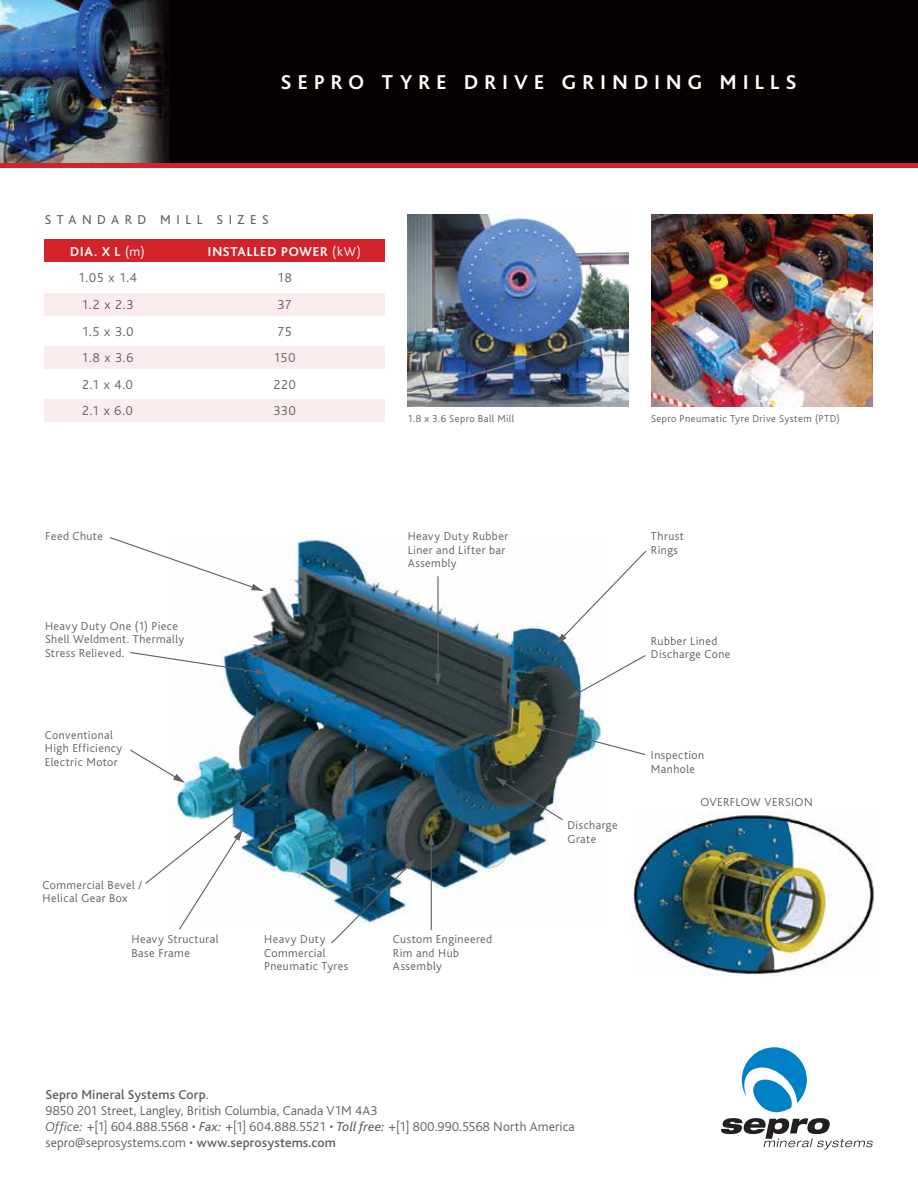
<style>
.page{position:relative;width:918px;height:1188px;background:#fff}
.page>*{position:absolute;margin:0;border:0;box-sizing:border-box;transform-origin:0 0}
.t1{font:700 21px "Bliss";letter-spacing:.305em;color:#fff}
.t2{font:300 13.5px/16.2px "Bliss";letter-spacing:.01em;color:#5f6062}
.t3{font:700 13.5px "Bliss";letter-spacing:.06em;color:#fff}
.t4{font:13.5px "Bliss";letter-spacing:.41em;color:#5f6062}
.t5{font:300 12px/13.5px "Bliss";letter-spacing:.04em;color:#5f6062}
.t6{font:300 10.5px "Bliss";letter-spacing:.04em;color:#5f6062}
.s1{font-weight:300}
.s2{font-weight:500}
.s3{font-style:italic}
.s4{font-weight:400;font-style:italic}
</style>
<div class="page">
<img style="left:221px;top:535px;width:380px;height:391px">
<img style="left:0;top:0;width:918px;height:164px">
<hr style="left:0;top:164px;width:918px;height:4px;background:#d2232a">
<img style="left:632px;top:811px;width:242px;height:165px">
<div style="left:44px;top:239px;width:341px;height:23px;background:#d2232a"></div>
<div style="left:44px;top:293px;width:341px;height:22px;background:#fbedee"></div>
<div style="left:44px;top:346px;width:341px;height:23px;background:#fbedee"></div>
<div style="left:44px;top:399px;width:341px;height:23px;background:#fbedee"></div>
<svg style="left:742px;top:1047px;width:65px;height:65px"></svg>
<svg style="left:721px;top:1118px;width:152px;height:31px"></svg>
<img style="left:408px;top:215px;width:221px;height:191px">
<img style="left:651px;top:215px;width:221px;height:191px">
<svg style="left:109px;top:536px;width:155px;height:55px"></svg>
<svg style="left:130px;top:651px;width:138px;height:24px"></svg>
<img style="left:130px;top:748px;width:142px;height:182px">
<hr style="left:437px;top:576px;width:2px;height:100px;background:#5f6062">
<svg style="left:435px;top:673px;width:6px;height:13px"></svg>
<svg style="left:556px;top:549px;width:91px;height:96px"></svg>
<svg style="left:568px;top:654px;width:78px;height:45px"></svg>
<svg style="left:533px;top:725px;width:112px;height:31px"></svg>
<svg style="left:495px;top:777px;width:69px;height:44px"></svg>
<hr style="left:431px;top:843px;width:1px;height:87px;background:#5f6062">
<svg style="left:428px;top:833px;width:7px;height:12px"></svg>
<img style="left:330px;top:859px;width:85px;height:85px">
<h1 class="t1" style="left:281px;top:71px;width:517px">SEPRO TYRE DRIVE GRINDING MILLS</h1>
<p class="t4" style="left:45px;top:213px;width:225px">STANDARD MILL SIZES</p>
<p class="t3" style="left:70px;top:244px;width:76px">DIA. X L <span class="s1">(m)</span></p>
<p class="t3" style="left:208px;top:244px;width:155px">INSTALLED POWER <span class="s1">(kW)</span></p>
<p class="t2" style="left:78px;top:270px;width:60px">1.05 x 1.4</p>
<p class="t2" style="left:277px;top:270px;width:16px">18</p>
<p class="t2" style="left:81px;top:297px;width:54px">1.2 x 2.3</p>
<p class="t2" style="left:277px;top:297px;width:16px">37</p>
<p class="t2" style="left:82px;top:323px;width:53px">1.5 x 3.0</p>
<p class="t2" style="left:277px;top:323px;width:16px">75</p>
<p class="t2" style="left:82px;top:350px;width:53px">1.8 x 3.6</p>
<p class="t2" style="left:274px;top:350px;width:23px">150</p>
<p class="t2" style="left:82px;top:377px;width:52px">2.1 x 4.0</p>
<p class="t2" style="left:273px;top:377px;width:24px">220</p>
<p class="t2" style="left:82px;top:403px;width:52px">2.1 x 6.0</p>
<p class="t2" style="left:273px;top:403px;width:24px">330</p>
<p class="t6" style="left:407px;top:413px;width:108px">1.8 x 3.6 Sepro Ball Mill</p>
<p class="t6" style="left:651px;top:413px;width:190px">Sepro Pneumatic Tyre Drive System (PTD)</p>
<p class="t5" style="left:45px;top:530px;width:59px">Feed Chute</p>
<p class="t5" style="left:45px;top:619px;width:141px">Heavy Duty One (1) Piece<br>Shell Weldment. Thermally<br>Stress Relieved.</p>
<p class="t5" style="left:45px;top:728px;width:79px">Conventional<br>High Efficiency<br>Electric Motor</p>
<p class="t5" style="left:43px;top:878px;width:101px">Commercial Bevel /<br>Helical Gear Box</p>
<p class="t5" style="left:131px;top:933px;width:89px">Heavy Structural<br>Base Frame</p>
<p class="t5" style="left:264px;top:933px;width:85px">Heavy Duty<br>Commercial<br>Pneumatic Tyres</p>
<p class="t5" style="left:408px;top:530px;width:102px">Heavy Duty Rubber<br>Liner and Lifter bar<br>Assembly</p>
<p class="t5" style="left:651px;top:530px;width:35px">Thrust<br>Rings</p>
<p class="t5" style="left:651px;top:634px;width:81px">Rubber Lined<br>Discharge Cone</p>
<p class="t5" style="left:393px;top:933px;width:101px">Custom Engineered<br>Rim and Hub<br>Assembly</p>
<p class="t5" style="left:568px;top:819px;width:51px">Discharge<br>Grate</p>
<p class="t5" style="left:651px;top:749px;width:55px">Inspection<br>Manhole</p>
<p class="t5" style="left:700px;top:795px;width:114px">OVERFLOW VERSION</p>
<p class="t2" style="left:46px;top:1086px;width:531px"><span class="s2">Sepro Mineral Systems Corp</span>.<br>9850 201 Street, Langley, British Columbia, Canada V1M 4A3<br><span class="s3">Office:</span> +[1] 604.888.5568 • <span class="s4">Fax:</span> +[1] 604.888.5521 • <span class="s4">Toll free:</span> +[1] 800.990.5568 North America sepro@seprosystems.com • <span class="s2">www.seprosystems.com</span></p>
</div>
